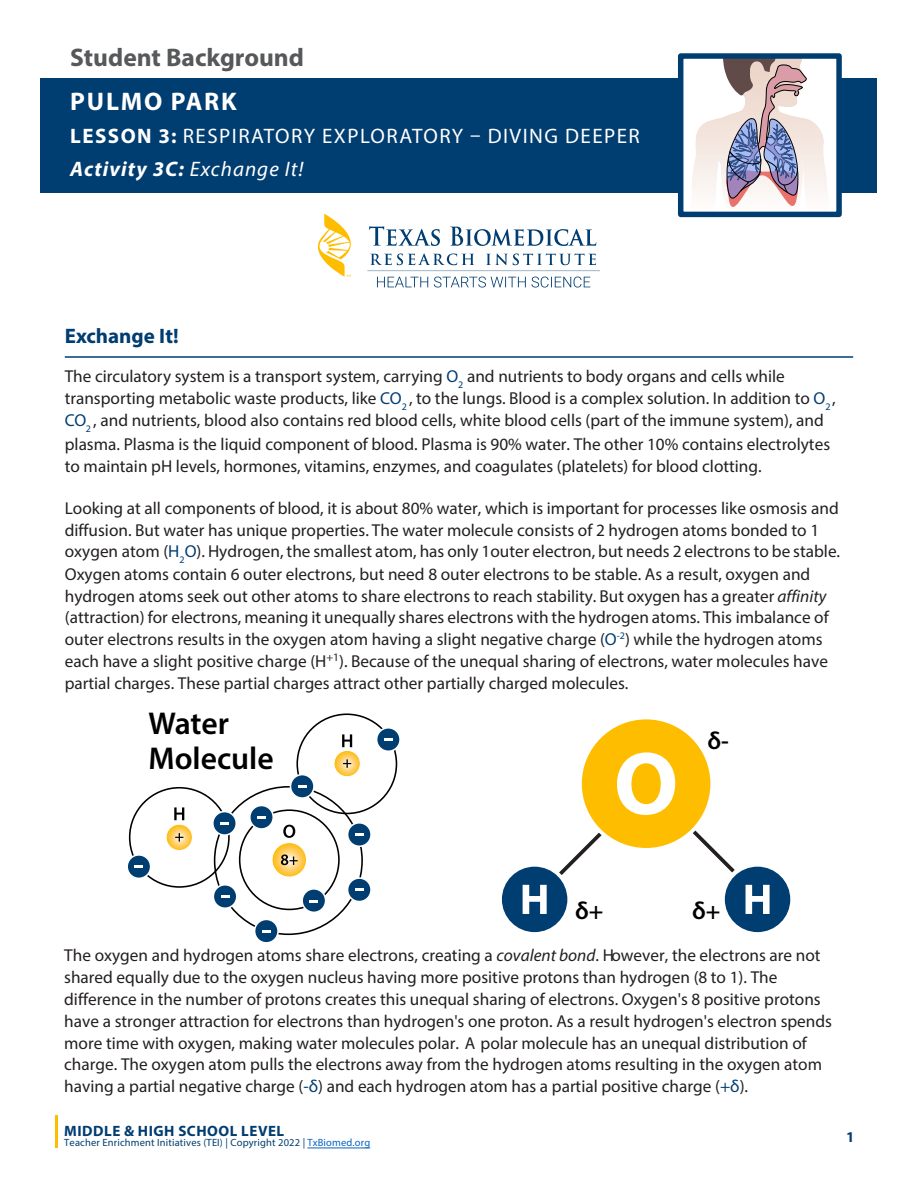
<style>
.page{position:relative;width:918px;height:1188px;background:#fff}
.page>*{position:absolute;margin:0;border:0;box-sizing:border-box;transform-origin:0 0}
.t1{font:600 31.65px/34.8px "Myriad Pro";color:#000}
.t2{font:700 25.5px "Myriad Pro";color:#57585a}
.t3{font:700 25.5px "Myriad Pro";letter-spacing:.07em;color:#fff}
.t4{font:600 24.45px "Myriad Pro";color:#000}
.t5{font:21px/33px "Myriad Pro";letter-spacing:.07em;color:#fff}
.t6{font:700 21px "Myriad Pro";color:#003d71}
.t7{font:17.25px/21.9px "Myriad Pro";color:#231f20}
.t8{font:700 15px "Myriad Pro";letter-spacing:.035em;color:#003d71}
.t9{font:10.5px "Myriad Pro";letter-spacing:.015em;color:#003d71}
.s1{font-weight:700}
.s2{font-weight:700;font-style:italic}
.s3{font-style:italic}
.s4{color:#003d71}
.s5{color:#0563c1}
</style>
<div class="page">
<hr style="left:55px;top:1116px;width:2px;height:32px;background:#ffbd00">
<div style="left:40px;top:78px;width:838px;height:115px;background:#003d71"></div>
<div style="left:681px;top:56px;width:158px;height:158px;background:#fff"></div>
<svg style="left:692px;top:59px;width:136px;height:148px"></svg>
<div style="left:678px;top:53px;width:164px;height:164px;border:5px solid #003d71"></div>
<hr style="left:65px;top:356px;width:788px;height:2px;background:#003d71">
<hr style="left:307px;top:1148px;width:63px;height:1px;background:#0563c1">
<svg style="left:318px;top:214px;width:282px;height:74px"></svg>
<div style="left:500px;top:865px;width:69px;height:69px;background:#003d71;border-radius:50%"></div>
<div style="left:498px;top:863px;width:73px;height:73px;border:4px solid #fff;border-radius:50%"></div>
<div style="left:723px;top:865px;width:69px;height:69px;background:#003d71;border-radius:50%"></div>
<div style="left:721px;top:863px;width:73px;height:73px;border:4px solid #fff;border-radius:50%"></div>
<svg style="left:746px;top:885px;width:24px;height:29px"></svg>
<svg style="left:523px;top:719px;width:216px;height:195px"></svg>
<div style="left:129px;top:787px;width:101px;height:101px;border:2px solid #000;border-radius:50%"></div>
<div style="left:296px;top:713px;width:101px;height:101px;border:2px solid #000;border-radius:50%"></div>
<div style="left:239px;top:809px;width:101px;height:101px;border:2px solid #000;border-radius:50%"></div>
<svg style="left:166px;top:824px;width:26px;height:26px"></svg>
<div style="left:166px;top:824px;width:27px;height:27px;border:1px solid #fff;border-radius:50%"></div>
<svg style="left:175px;top:833px;width:8px;height:9px"></svg>
<svg style="left:342px;top:734px;width:10px;height:13px"></svg>
<svg style="left:174px;top:807px;width:10px;height:13px"></svg>
<svg style="left:283px;top:825px;width:12px;height:13px"></svg>
<svg style="left:128px;top:854px;width:23px;height:25px"></svg>
<svg style="left:214px;top:884px;width:22px;height:25px"></svg>
<svg style="left:254px;top:920px;width:25px;height:23px"></svg>
<svg style="left:301px;top:889px;width:25px;height:23px"></svg>
<svg style="left:348px;top:877px;width:23px;height:25px"></svg>
<svg style="left:348px;top:822px;width:23px;height:25px"></svg>
<svg style="left:291px;top:774px;width:24px;height:25px"></svg>
<svg style="left:249px;top:806px;width:25px;height:24px"></svg>
<svg style="left:213px;top:811px;width:23px;height:25px"></svg>
<svg style="left:377px;top:727px;width:23px;height:25px"></svg>
<svg style="left:272px;top:843px;width:35px;height:34px"></svg>
<div style="left:272px;top:842px;width:35px;height:35px;border:1px solid #fff;border-radius:50%"></div>
<svg style="left:281px;top:855px;width:17px;height:10px"></svg>
<svg style="left:334px;top:750px;width:26px;height:27px"></svg>
<div style="left:334px;top:750px;width:27px;height:27px;border:1px solid #fff;border-radius:50%"></div>
<svg style="left:343px;top:759px;width:8px;height:9px"></svg>
<h2 class="t2" style="left:70px;top:41px;width:235px">Student Background</h2>
<h2 class="t3" style="left:70px;top:85px;width:168px">PULMO PARK</h2>
<p class="t5" style="left:70px;top:119px;width:571px"><span class="s1">LESSON 3:</span> RESPIRATORY EXPLORATORY – DIVING DEEPER<br><span class="s2">Activity 3C:</span> <span class="s3">Exchange It!</span></p>
<p class="t6" style="left:65px;top:322px;width:115px">Exchange It!</p>
<p class="t7" style="left:65px;top:365px;width:772px;line-height:22.4px">The circulatory system is a transport system, carrying <span class="s4">O</span><sub>2</sub> and nutrients to body organs and cells while transporting metabolic waste products, like <span class="s4">CO</span><sub>2</sub> , to the lungs. Blood is a complex solution. In addition to <span class="s4">O</span><sub>2</sub> , <span class="s4">CO</span><sub>2</sub> , and nutrients, blood also contains red blood cells, white blood cells (part of the immune system), and plasma. Plasma is the liquid component of blood. Plasma is 90% water. The other 10% contains electrolytes to maintain pH levels, hormones, vitamins, enzymes, and coagulates (platelets) for blood clotting.</p>
<p class="t7" style="left:65px;top:497px;width:775px;line-height:22.5px">Looking at all components of blood, it is about 80% water, which is important for processes like osmosis and diffusion. But water has unique properties. The water molecule consists of 2 hydrogen atoms bonded to 1</p>
<p class="t7" style="left:65px;top:540px;width:777px">oxygen atom (<span class="s4">H</span><sub>2</sub><span class="s4">O</span>). Hydrogen, the smallest atom, has only 1outer electron, but needs 2 electrons to be stable.<br>Oxygen atoms contain 6 outer electrons, but need 8 outer electrons to be stable. As a result, oxygen and hydrogen atoms seek out other atoms to share electrons to reach stability. But oxygen has a greater <span class="s3">affinity </span>(attraction) for electrons, meaning it unequally shares electrons with the hydrogen atoms. This imbalance of outer electrons results in the oxygen atom having a slight negative charge (<span class="s4">O</span><sup>-2</sup>) while the hydrogen atoms each have a slight positive charge (H<sup>+1</sup>). Because of the unequal sharing of electrons, water molecules have partial charges. These partial charges attract other partially charged molecules.</p>
<h1 class="t1" style="left:148px;top:705px;width:127px">Water<br>Molecule</h1>
<h3 class="t4" style="left:707px;top:725px;width:23px">δ-</h3>
<h3 class="t4" style="left:575px;top:896px;width:30px">δ+</h3>
<h3 class="t4" style="left:692px;top:896px;width:30px">δ+</h3>
<p class="t7" style="left:64px;top:944px;width:769px">The oxygen and hydrogen atoms share electrons, creating a <span class="s3">covalent bond</span>. However, the electrons are not shared equally due to the oxygen nucleus having more positive protons than hydrogen (8 to 1). The difference in the number of protons creates this unequal sharing of electrons. Oxygen's 8 positive protons have a stronger attraction for electrons than hydrogen's one proton. As a result hydrogen's electron spends more time with oxygen, making water molecules polar. A polar molecule has an unequal distribution of charge. The oxygen atom pulls the electrons away from the hydrogen atoms resulting in the oxygen atom having a partial negative charge (<span class="s4">-δ</span>) and each hydrogen atom has a partial positive charge (<span class="s4">+δ</span>).</p>
<p class="t8" style="left:64px;top:1121px;width:222px">MIDDLE &amp; HIGH SCHOOL LEVEL</p>
<p class="t9" style="left:64px;top:1136px;width:308px">Teacher Enrichment Initiatives (TEI) | Copyright 2022 | <span class="s5">TxBiomed.org</span></p>
<p class="t8" style="left:846px;top:1127px;width:10px">1</p>
</div>
